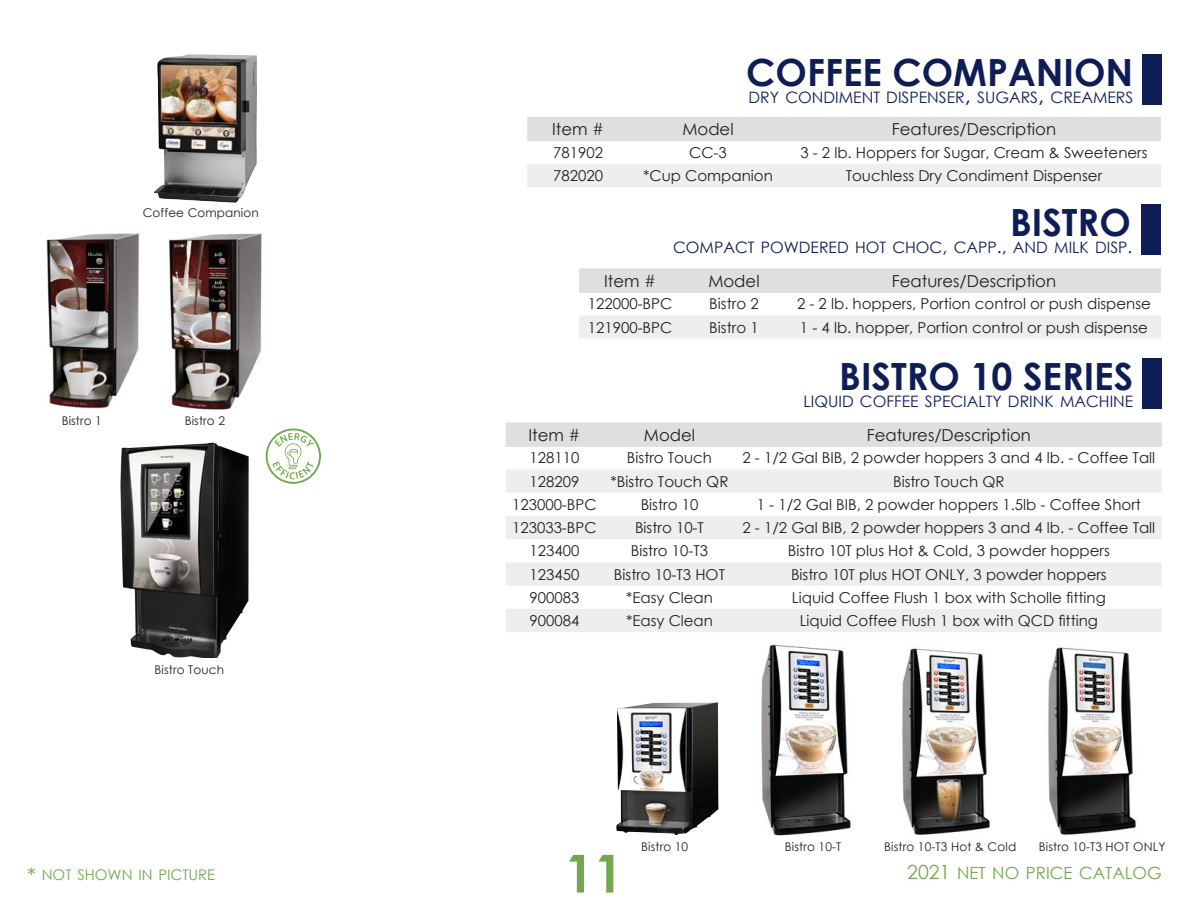
<style>
.page{position:relative;width:1188px;height:918px;background:#fff}
.page>*{position:absolute;margin:0;border:0;box-sizing:border-box;transform-origin:0 0}
.t1{font:700 52.5px "Century Gothic";color:#72a84d}
.t2{font:700 37.5px "Century Gothic";color:#0f1d57}
.t3{font:16.8px "Century Gothic";color:#72a84d}
.t4{font:16.5px "Century Gothic";color:#231f20}
.t5{font:15.75px "Century Gothic";color:#0f1d57}
.Address{font:15px "Century Gothic";color:#231f20}
.t6{font:14.7px "Century Gothic";color:#72a84d}
.Body_Brown{font:12px "Century Gothic";letter-spacing:.01em;color:#231f20}
.s1{font-size:21px}
.s2{font-size:22.5px}
.s3{font-size:18px}
.s4{font-size:19.5px}
</style>
<div class="page">
<img style="left:120px;top:442px;width:146px;height:216px">
<img style="left:902px;top:648px;width:88px;height:187px">
<img style="left:761px;top:644px;width:90px;height:192px">
<img style="left:1048px;top:647px;width:88px;height:188px">
<img style="left:616px;top:702px;width:103px;height:133px">
<img style="left:169px;top:233px;width:93px;height:177px">
<img style="left:46px;top:233px;width:94px;height:176px">
<div style="left:579px;top:268px;width:582px;height:25px;background:#dfdfe1"></div>
<div style="left:579px;top:315px;width:582px;height:24px;background:#eeeeef"></div>
<div style="left:527px;top:117px;width:634px;height:24px;background:#dfdfe1"></div>
<div style="left:527px;top:164px;width:634px;height:23px;background:#eeeeef"></div>
<div style="left:1142px;top:204px;width:19px;height:51px;background:#0f1d57"></div>
<div style="left:506px;top:423px;width:656px;height:24px;background:#dfdfe1"></div>
<svg style="left:506px;top:469px;width:656px;height:163px;fill:#eeeeef"></svg>
<div style="left:1142px;top:358px;width:20px;height:51px;background:#0f1d57"></div>
<div style="left:1142px;top:54px;width:20px;height:51px;background:#0f1d57"></div>
<svg style="left:266px;top:429px;width:55px;height:55px"></svg>
<img style="left:154px;top:54px;width:103px;height:149px">
<p class="Body_Brown" style="left:143px;top:204px;width:118px">Coffee Companion</p>
<p class="Body_Brown" style="left:62px;top:413px;width:42px">Bistro 1</p>
<p class="Body_Brown" style="left:185px;top:413px;width:42px">Bistro 2</p>
<p class="Body_Brown" style="left:155px;top:661px;width:71px">Bistro Touch</p>
<p class="t6" style="left:27px;top:865px;width:190px"><span class="s1">*</span> NOT SHOWN IN PICTURE</p>
<p class="t2" style="left:746px;top:44px;width:388px">COFFEE COMPANION</p>
<p class="t5" style="left:749px;top:86px;width:386px">DRY CONDIMENT DISPENSER<span class="s2">,</span> SUGARS<span class="s2">,</span> CREAMERS</p>
<p class="t4" style="left:552px;top:118px;width:53px">Item #</p>
<p class="t4" style="left:682px;top:118px;width:53px">Model</p>
<p class="t4" style="left:892px;top:118px;width:166px">Features/Description</p>
<p class="Address" style="left:553px;top:142px;width:51px">781902</p>
<p class="Address" style="left:689px;top:142px;width:39px">CC-3</p>
<p class="Address" style="left:800px;top:142px;width:349px">3 - 2 lb. Hoppers for Sugar, Cream &amp; Sweeteners</p>
<p class="Address" style="left:553px;top:165px;width:51px">782020</p>
<p class="Address" style="left:643px;top:165px;width:131px">*Cup Companion</p>
<p class="Address" style="left:846px;top:165px;width:258px">Touchless Dry Condiment Dispenser</p>
<p class="t2" style="left:1010px;top:194px;width:122px">BISTRO</p>
<p class="t5" style="left:673px;top:236px;width:461px">COMPACT POWDERED HOT CHOC<span class="s3">,</span> CAPP<span class="s3">.,</span> AND MILK DISP<span class="s3">.</span></p>
<p class="t4" style="left:604px;top:269px;width:53px">Item #</p>
<p class="t4" style="left:708px;top:269px;width:53px">Model</p>
<p class="t4" style="left:892px;top:269px;width:166px">Features/Description</p>
<p class="Address" style="left:588px;top:293px;width:86px">122000-BPC</p>
<p class="Address" style="left:709px;top:293px;width:51px">Bistro 2</p>
<p class="Address" style="left:797px;top:293px;width:355px">2 - 2 lb. hoppers, Portion control or push dispense</p>
<p class="Address" style="left:588px;top:317px;width:86px">121900-BPC</p>
<p class="Address" style="left:709px;top:317px;width:51px">Bistro 1</p>
<p class="Address" style="left:800px;top:317px;width:350px">1 - 4 lb. hopper, Portion control or push dispense</p>
<p class="t2" style="left:839px;top:348px;width:295px">BISTRO 10 SERIES</p>
<p class="t5" style="left:804px;top:390px;width:331px">LIQUID COFFEE SPECIALTY DRINK MACHINE</p>
<p class="t4" style="left:528px;top:423px;width:53px">Item #</p>
<p class="t4" style="left:644px;top:423px;width:53px">Model</p>
<p class="t4" style="left:867px;top:423px;width:166px">Features/Description</p>
<p class="Address" style="left:529px;top:447px;width:51px">128110</p>
<p class="Address" style="left:627px;top:447px;width:87px">Bistro Touch</p>
<p class="Address" style="left:742px;top:447px;width:414px">2 - 1/2 Gal BIB, 2 powder hoppers 3 and 4 lb. - Coffee Tall</p>
<p class="Address" style="left:529px;top:471px;width:51px">128209</p>
<p class="Address" style="left:611px;top:471px;width:119px">*Bistro Touch QR</p>
<p class="Address" style="left:893px;top:471px;width:113px">Bistro Touch QR</p>
<p class="Address" style="left:512px;top:494px;width:86px">123000-BPC</p>
<p class="Address" style="left:641px;top:494px;width:59px">Bistro 10</p>
<p class="Address" style="left:757px;top:494px;width:386px">1 - 1/2 Gal BIB, 2 powder hoppers 1.5lb - Coffee Short</p>
<p class="Address" style="left:512px;top:517px;width:86px">123033-BPC</p>
<p class="Address" style="left:635px;top:517px;width:70px">Bistro 10-T</p>
<p class="Address" style="left:742px;top:517px;width:414px">2 - 1/2 Gal BIB, 2 powder hoppers 3 and 4 lb. - Coffee Tall</p>
<p class="Address" style="left:529px;top:540px;width:51px">123400</p>
<p class="Address" style="left:631px;top:540px;width:79px">Bistro 10-T3</p>
<p class="Address" style="left:788px;top:540px;width:324px">Bistro 10T plus Hot &amp; Cold, 3 powder hoppers</p>
<p class="Address" style="left:529px;top:564px;width:51px">123450</p>
<p class="Address" style="left:614px;top:564px;width:113px">Bistro 10-T3 HOT</p>
<p class="Address" style="left:791px;top:564px;width:317px">Bistro 10T plus HOT ONLY, 3 powder hoppers</p>
<p class="Address" style="left:529px;top:587px;width:51px">900083</p>
<p class="Address" style="left:626px;top:587px;width:89px">*Easy Clean</p>
<p class="Address" style="left:792px;top:587px;width:315px">Liquid Coffee Flush 1 box with Scholle fitting</p>
<p class="Address" style="left:529px;top:610px;width:51px">900084</p>
<p class="Address" style="left:626px;top:610px;width:89px">*Easy Clean</p>
<p class="Address" style="left:800px;top:610px;width:300px">Liquid Coffee Flush 1 box with QCD fitting</p>
<p class="Body_Brown" style="left:641px;top:838px;width:49px">Bistro 10</p>
<p class="Body_Brown" style="left:785px;top:838px;width:58px">Bistro 10-T</p>
<p class="Body_Brown" style="left:884px;top:838px;width:133px">Bistro 10-T3 Hot &amp; Cold</p>
<p class="Body_Brown" style="left:1039px;top:838px;width:128px">Bistro 10-T3 HOT ONLY</p>
<h1 class="t1" style="left:565px;top:834px;width:60px">11</h1>
<p class="t3" style="left:907px;top:861px;width:256px"><span class="s4">2021</span> NET NO PRICE CATALOG</p>
</div>
